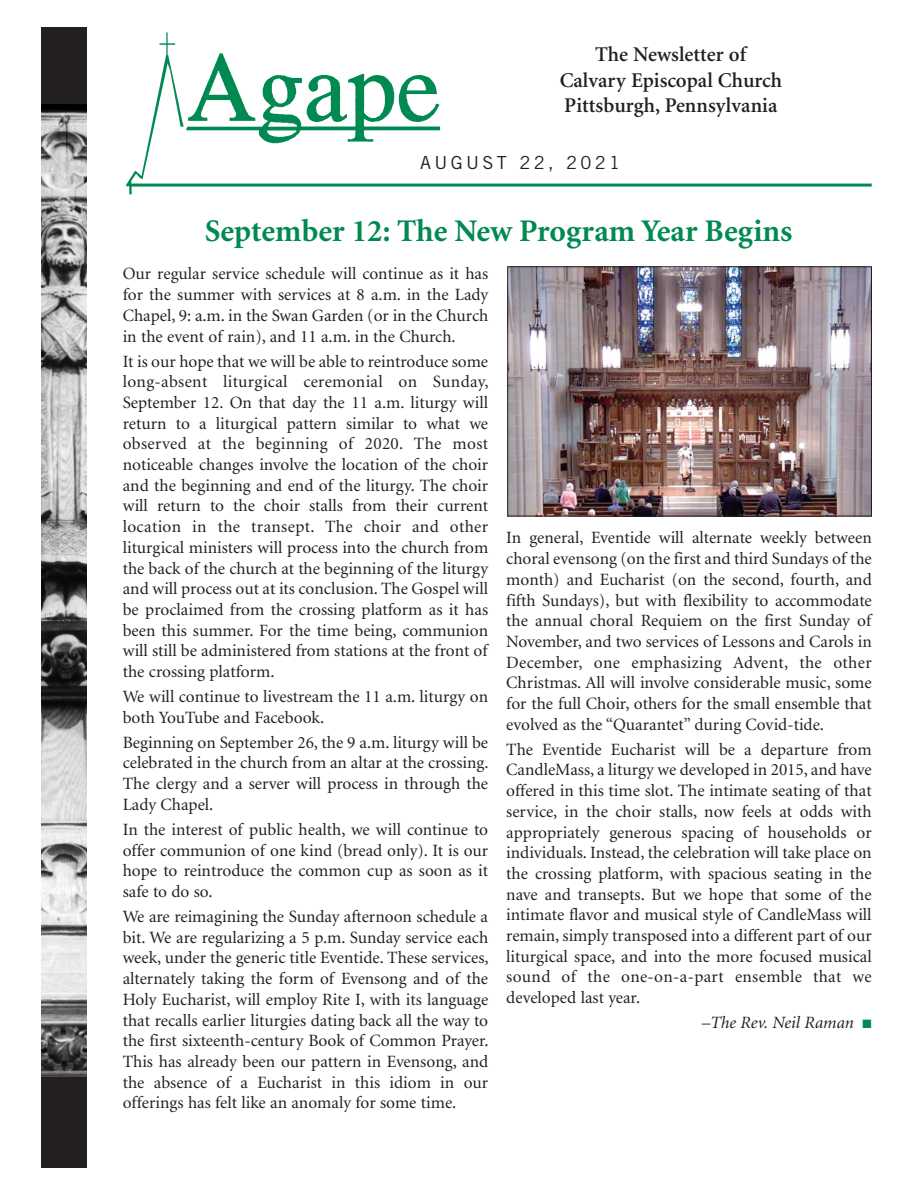
<style>
.page{position:relative;width:918px;height:1188px;background:#fff}
.page>*{position:absolute;margin:0;border:0;box-sizing:border-box;transform-origin:0 0}
.t1{font:700 31.5px "Minion";color:#008a52}
.t2{font:600 21px/25.2px "Minion";color:#231f20;text-align:center}
.t3{font:18px "Trade Gothic";letter-spacing:.185em;color:#231f20}
.t4{font:17.25px/20.7px "Minion";color:#231f20;text-align:justify}
.t5{font:italic 17.25px "Minion";color:#231f20}
.s1{color:#008a52}
</style>
<div class="page">
<div style="left:41px;top:27px;width:46px;height:1141px;background:#231f20"></div>
<img style="left:126px;top:32px;width:321px;height:163px">
<hr style="left:130px;top:184px;width:742px;height:3px;background:#008a52">
<img style="left:41px;top:105px;width:46px;height:971px">
<img style="left:510px;top:269px;width:360px;height:245px">
<div style="left:508px;top:267px;width:364px;height:249px;border:1px solid #231f20"></div>
<p class="t2" style="left:560px;top:44px;width:224px">The Newsletter of<br>Calvary Episcopal Church<br>Pittsburgh, Pennsylvania</p>
<p class="t3" style="left:420px;top:156px;width:201px">AUGUST 22, 2021</p>
<h1 class="t1" style="left:205px;top:219px;width:589px">September 12: The New Program Year Begins</h1>
<p class="t4" style="left:123px;top:265px;width:367px">Our regular service schedule will continue as it has for the summer with services at 8 a.m. in the Lady Chapel, 9: a.m. in the Swan Garden (or in the Church in the event of rain), and 11 a.m. in the Church.</p>
<p class="t4" style="left:123px;top:352px;width:368px">It is our hope that we will be able to reintroduce some long-absent liturgical ceremonial on Sunday, September 12. On that day the 11 a.m. liturgy will return to a liturgical pattern similar to what we observed at the beginning of 2020. The most noticeable changes involve the location of the choir and the beginning and end of the liturgy. The choir will return to the choir stalls from their current location in the transept. The choir and other liturgical ministers will process into the church from the back of the church at the beginning of the liturgy and will process out at its conclusion. The Gospel will be proclaimed from the crossing platform as it has been this summer. For the time being, communion will still be administered from stations at the front of the crossing platform.</p>
<p class="t4" style="left:123px;top:688px;width:367px">We will continue to livestream the 11 a.m. liturgy on both YouTube and Facebook.</p>
<p class="t4" style="left:123px;top:733px;width:367px">Beginning on September 26, the 9 a.m. liturgy will be celebrated in the church from an altar at the crossing.<br>The clergy and a server will process in through the Lady Chapel.</p>
<p class="t4" style="left:123px;top:821px;width:367px">In the interest of public health, we will continue to offer communion of one kind (bread only). It is our hope to reintroduce the common cup as soon as it safe to do so.</p>
<p class="t4" style="left:123px;top:908px;width:367px">We are reimagining the Sunday afternoon schedule a bit. We are regularizing a 5 p.m. Sunday service each week, under the generic title Eventide. These services, alternately taking the form of Evensong and of the Holy Eucharist, will employ Rite I, with its language that recalls earlier liturgies dating back all the way to the first sixteenth-century Book of Common Prayer.<br>This has already been our pattern in Evensong, and the absence of a Eucharist in this idiom in our offerings has felt like an anomaly for some time.</p>
<p class="t4" style="left:506px;top:529px;width:367px">In general, Eventide will alternate weekly between choral evensong (on the first and third Sundays of the month) and Eucharist (on the second, fourth, and fifth Sundays), but with flexibility to accommodate the annual choral Requiem on the first Sunday of November, and two services of Lessons and Carols in December, one emphasizing Advent, the other Christmas. All will involve considerable music, some for the full Choir, others for the small ensemble that evolved as the “Quarantet” during Covid-tide.</p>
<p class="t4" style="left:506px;top:740px;width:367px">The Eventide Eucharist will be a departure from CandleMass, a liturgy we developed in 2015, and have offered in this time slot. The intimate seating of that service, in the choir stalls, now feels at odds with appropriately generous spacing of households or individuals. Instead, the celebration will take place on the crossing platform, with spacious seating in the nave and transepts. But we hope that some of the intimate flavor and musical style of CandleMass will remain, simply transposed into a different part of our liturgical space, and into the more focused musical sound of the one-on-a-part ensemble that we developed last year.</p>
<p class="t5" style="left:702px;top:1016px;width:172px">–The Rev. Neil Raman <span class="s1">■</span></p>
</div>
